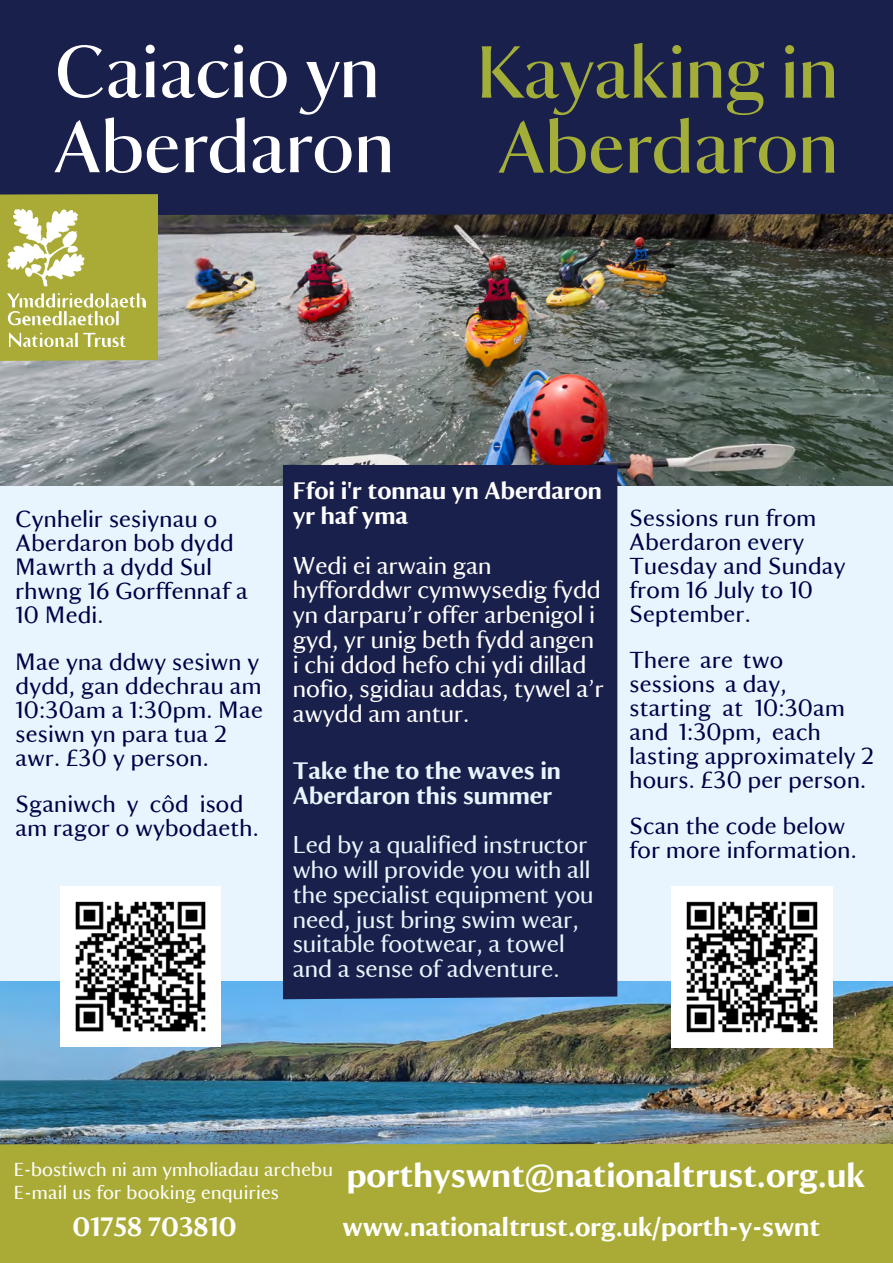
<style>
.page{position:relative;width:893px;height:1263px;background:#e9f5fe}
.page>*{position:absolute;margin:0;border:0;box-sizing:border-box;transform-origin:0 0}
.t1{font:75px/75px "National Trust Display TT";letter-spacing:.015em;color:#a3ae39}
.t2{font:75px/75px "National Trust Display TT";letter-spacing:.015em;color:#fff}
.t3{font:700 34.5px "National Trust TT";color:#fff}
.t4{font:700 27px "National Trust TT";color:#fff}
.t5{font:24.75px/24.8px "National Trust TT";color:#fff}
.t6{font:24.75px/24.8px "National Trust TT";color:#e9f5fe}
.t7{font:700 24.75px/24.8px "National Trust TT";color:#e9f5fe}
.t8{font:700 24.75px/24.8px "National Trust TT";color:#fff}
.t9{font:24px/24px "National Trust TT";letter-spacing:.015em;color:#000046}
.t10{font:19.5px/23.4px "National Trust TT";letter-spacing:.015em;color:#fff}
</style>
<div class="page">
<img style="left:0;top:981px;width:893px;height:163px">
<img style="left:0;top:215px;width:893px;height:271px">
<div style="left:0;top:0;width:893px;height:215px;background:#1a204c"></div>
<div style="left:0;top:1144px;width:893px;height:119px;background:#a9ab36"></div>
<div style="left:283px;top:465px;width:334px;height:534px;background:#1a204c"></div>
<div style="left:0;top:194px;width:158px;height:167px;background:#a9ab36"></div>
<img style="left:7px;top:209px;width:139px;height:137px">
<img style="left:61px;top:887px;width:159px;height:159px">
<img style="left:671px;top:887px;width:161px;height:161px">
<h1 class="t2" style="left:54px;top:40px;width:341px">Caiacio yn<br>Aberdaron</h1>
<h1 class="t1" style="left:477px;top:30px;width:362px">Kayaking in<br>Aberdaron</h1>
<p class="t9" style="left:16px;top:506px;width:234px">Cynhelir sesiynau o<br>Aberdaron bob dydd<br>Mawrth a dydd Sul rhwng 16 Gorffennaf a<br>10 Medi.</p>
<p class="t9" style="left:16px;top:648px;width:249px">Mae yna ddwy sesiwn y dydd, gan ddechrau am<br>10:30am a 1:30pm. Mae sesiwn yn para tua 2 awr. £30 y person.</p>
<p class="t9" style="left:16px;top:791px;width:245px">Sganiwch y côd isod am ragor o wybodaeth.</p>
<p class="t8" style="left:293px;top:477px;width:311px">Ffoi i'r tonnau yn Aberdaron yr haf yma</p>
<p class="t5" style="left:293px;top:554px;width:312px">Wedi ei arwain gan hyfforddwr cymwysedig fydd yn darparu’r offer arbenigol i gyd, yr unig beth fydd angen i chi ddod hefo chi ydi dillad nofio, sgidiau addas, tywel a’r awydd am antur.</p>
<p class="t7" style="left:293px;top:757px;width:270px">Take the to the waves in<br>Aberdaron this summer</p>
<p class="t6" style="left:293px;top:831px;width:302px">Led by a qualified instructor who will provide you with all the specialist equipment you need, just bring swim wear, suitable footwear, a towel and a sense of adventure.</p>
<p class="t9" style="left:629px;top:505px;width:218px">Sessions run from<br>Aberdaron every<br>Tuesday and Sunday from 16 July to 10<br>September.</p>
<p class="t9" style="left:629px;top:646px;width:246px">There are two sessions a day,<br>starting at 10:30am and 1:30pm, each lasting approximately 2 hours. £30 per person.</p>
<p class="t9" style="left:629px;top:812px;width:229px">Scan the code below for more information.</p>
<p class="t10" style="left:14px;top:1156px;width:320px">E-bostiwch ni am ymholiadau archebu<br>E-mail us for booking enquiries</p>
<p class="t4" style="left:72px;top:1208px;width:166px">01758 703810</p>
<p class="t4" style="left:342px;top:1208px;width:479px">www.nationaltrust.org.uk/porth-y-swnt</p>
<h2 class="t3" style="left:347px;top:1152px;width:520px">porthyswnt@nationaltrust.org.uk</h2>
</div>
